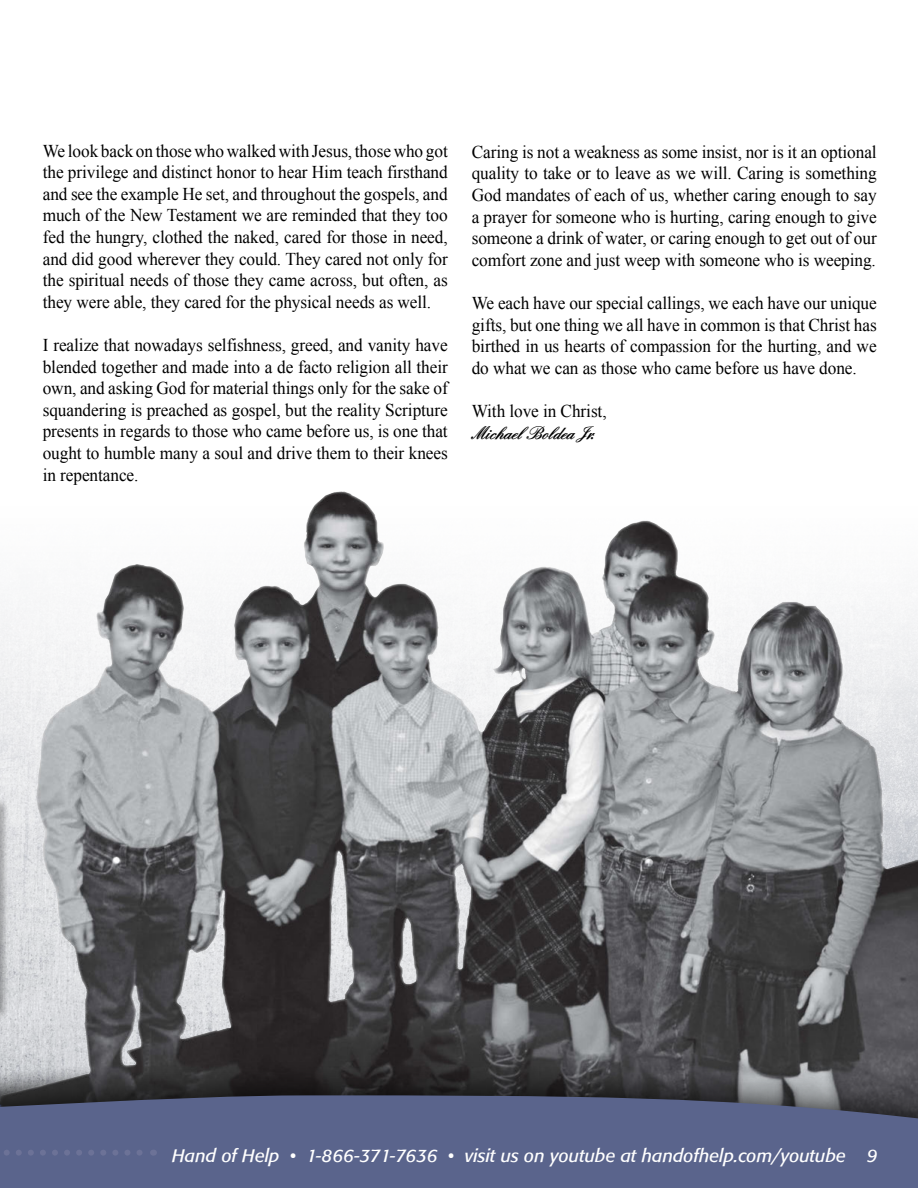
<style>
.page{position:relative;width:918px;height:1188px;background:#fff}
.page>*{position:absolute;margin:0;border:0;box-sizing:border-box;transform-origin:0 0}
._2014_Paragraph_Styl{font:18px/21.6px "Times New Roman";letter-spacing:-.005em;color:#000;text-align:justify;scale:.96 1}
.No_Spacing{font:italic 18px "Formata";color:#fff}
._2014_Paragraph_Styl-2{font:700 18px "Quadrille Script Black Ssk";letter-spacing:-.005em;color:#000;scale:.96 1}
</style>
<div class="page">
<hr style="left:0;top:429px;width:1px;height:705px;background:#000">
<svg style="left:0;top:800px;width:1px;height:209px"></svg>
<img style="left:1px;top:491px;width:917px;height:563px">
<div style="left:0;top:1054px;width:918px;height:134px;background:#000;opacity:.8"></div>
<svg style="left:0;top:1088px;width:918px;height:100px;fill:#5a648c"></svg>
<svg style="left:0;top:1150px;width:147px;height:6px"></svg>
<p class="_2014_Paragraph_Styl" style="left:43px;top:140px;width:423px">We look back on those who walked with Jesus, those who got the privilege and distinct honor to hear Him teach firsthand and see the example He set, and throughout the gospels, and much of the New Testament we are reminded that they too fed the hungry, clothed the naked, cared for those in need, and did good wherever they could. They cared not only for the spiritual needs of those they came across, but often, as they were able, they cared for the physical needs as well.</p>
<p class="_2014_Paragraph_Styl" style="left:43px;top:334px;width:424px">I realize that nowadays selfishness, greed, and vanity have blended together and made into a de facto religion all their own, and asking God for material things only for the sake of squandering is preached as gospel, but the reality Scripture presents in regards to those who came before us, is one that ought to humble many a soul and drive them to their knees in repentance.</p>
<p class="_2014_Paragraph_Styl" style="left:472px;top:141px;width:423px">Caring is not a weakness as some insist, nor is it an optional quality to take or to leave as we will. Caring is something God mandates of each of us, whether caring enough to say a prayer for someone who is hurting, caring enough to give someone a drink of water, or caring enough to get out of our comfort zone and just weep with someone who is weeping.</p>
<p class="_2014_Paragraph_Styl" style="left:472px;top:292px;width:424px">We each have our special callings, we each have our unique gifts, but one thing we all have in common is that Christ has birthed in us hearts of compassion for the hurting, and we do what we can as those who came before us have done.</p>
<p class="_2014_Paragraph_Styl" style="left:472px;top:400px;width:142px">With love in Christ,</p>
<p class="_2014_Paragraph_Styl-2" style="left:472px;top:422px;width:132px">Michael Boldea Jr.</p>
<p class="No_Spacing" style="left:172px;top:1144px;width:707px">Hand of Help • 1-866-371-7636 • visit us on youtube at handofhelp.com/youtube 9</p>
</div>
